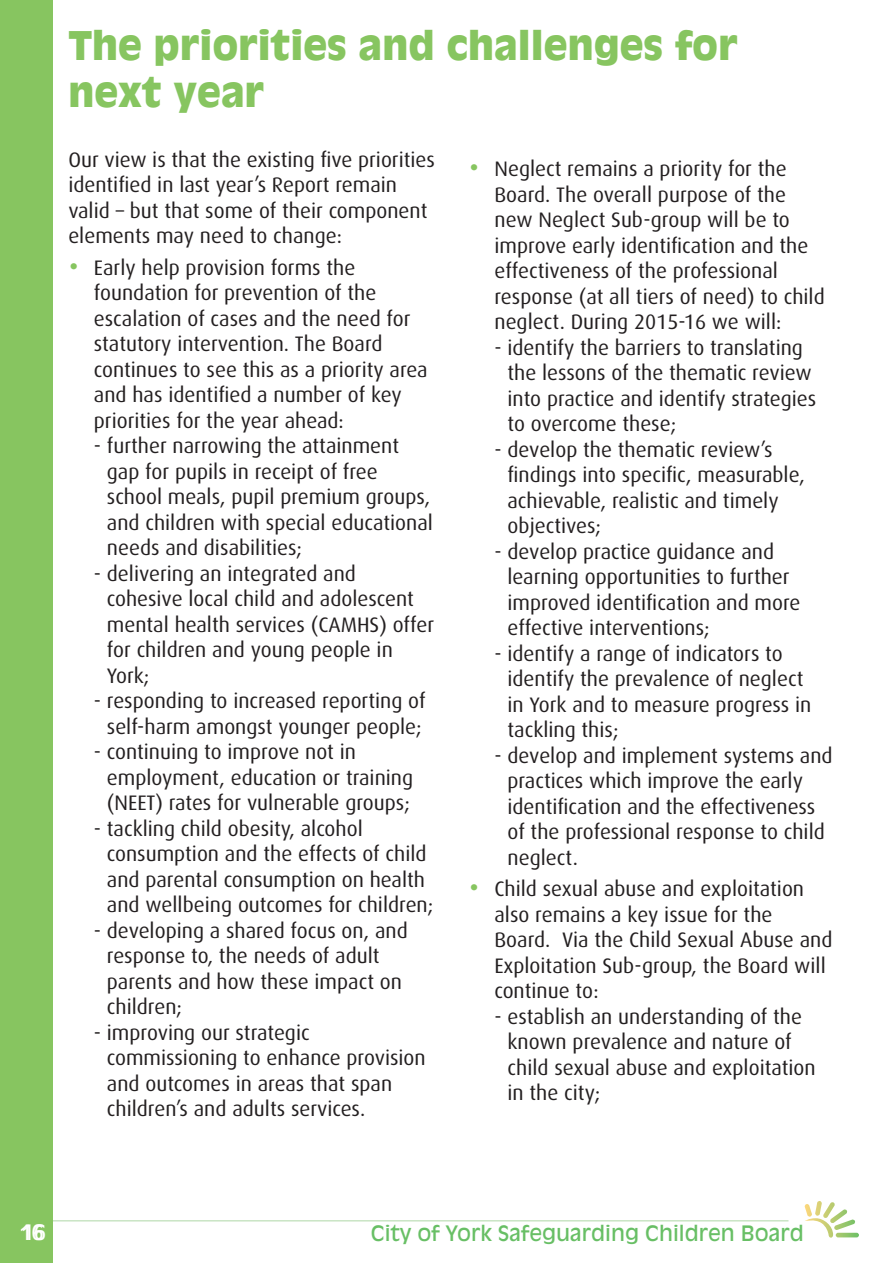
<style>
.page{position:relative;width:893px;height:1263px;background:#fff}
.page>*{position:absolute;margin:0;border:0;box-sizing:border-box;transform-origin:0 0}
.t1{font:900 39px/46.8px "Antique Olive Std";color:#87c560}
.t2{font:21px/25.5px "Dax";color:#231f20}
.t3{font:21px "Antique Olive Std";color:#68bf65}
.t4{font:21px "Antique Olive Std";color:#fff}
.s1{font-size:33px;color:#87c560}
</style>
<div class="page">
<hr style="left:34px;top:1220px;width:754px;height:1px;background:#c9e4c4">
<svg style="left:804px;top:1201px;width:55px;height:36px"></svg>
<div style="left:0;top:0;width:52px;height:1263px;background:#87c560"></div>
<h1 class="t1" style="left:68px;top:23px;width:671px">The priorities and challenges for next year</h1>
<p class="t2" style="left:68px;top:147px;width:368px">Our view is that the existing five priorities identified in last year’s Report remain valid – but that some of their component elements may need to change:</p>
<p class="t2" style="left:94px;top:255px;width:335px;text-indent:-26px"><span class="s1">•</span> Early help provision forms the foundation for prevention of the escalation of cases and the need for statutory intervention. The Board continues to see this as a priority area and has identified a number of key priorities for the year ahead:</p>
<p class="t2" style="left:107px;top:433px;width:328px;text-indent:-13px">- further narrowing the attainment gap for pupils in receipt of free school meals, pupil premium groups, and children with special educational needs and disabilities;</p>
<p class="t2" style="left:107px;top:561px;width:329px;text-indent:-13px">- delivering an integrated and cohesive local child and adolescent mental health services (CAMHS) offer for children and young people in<br>York;</p>
<p class="t2" style="left:94px;top:688px;width:333px;text-align:center">- responding to increased reporting of self-harm amongst younger people;</p>
<p class="t2" style="left:107px;top:739px;width:308px;text-indent:-13px">- continuing to improve not in employment, education or training (NEET) rates for vulnerable groups;</p>
<p class="t2" style="left:107px;top:816px;width:328px;text-indent:-13px">- tackling child obesity, alcohol consumption and the effects of child and parental consumption on health and wellbeing outcomes for children;</p>
<p class="t2" style="left:107px;top:918px;width:302px;text-indent:-13px">- developing a shared focus on, and response to, the needs of adult parents and how these impact on children;</p>
<p class="t2" style="left:107px;top:1020px;width:320px;text-indent:-13px">- improving our strategic commissioning to enhance provision and outcomes in areas that span children’s and adults services.</p>
<p class="t2" style="left:494px;top:156px;width:332px;text-indent:-26px"><span class="s1">•</span> Neglect remains a priority for the Board. The overall purpose of the new Neglect Sub-group will be to improve early identification and the effectiveness of the professional response (at all tiers of need) to child neglect. During 2015-16 we will:</p>
<p class="t2" style="left:507px;top:335px;width:310px;text-indent:-13px">- identify the barriers to translating the lessons of the thematic review into practice and identify strategies to overcome these;</p>
<p class="t2" style="left:507px;top:437px;width:299px;text-indent:-13px">- develop the thematic review’s findings into specific, measurable, achievable, realistic and timely objectives;</p>
<p class="t2" style="left:507px;top:539px;width:295px;text-indent:-13px">- develop practice guidance and learning opportunities to further improved identification and more effective interventions;</p>
<p class="t2" style="left:507px;top:641px;width:305px;text-indent:-13px">- identify a range of indicators to identify the prevalence of neglect in York and to measure progress in tackling this;</p>
<p class="t2" style="left:507px;top:743px;width:327px;text-indent:-13px">- develop and implement systems and practices which improve the early identification and the effectiveness of the professional response to child neglect.</p>
<p class="t2" style="left:494px;top:876px;width:339px;text-indent:-26px"><span class="s1">•</span> Child sexual abuse and exploitation also remains a key issue for the<br>Board. Via the Child Sexual Abuse and<br>Exploitation Sub-group, the Board will continue to:</p>
<p class="t2" style="left:507px;top:1004px;width:310px;text-indent:-13px">- establish an understanding of the known prevalence and nature of child sexual abuse and exploitation in the city;</p>
<p class="t4" style="left:22px;top:1219px;width:25px">16</p>
<p class="t3" style="left:371px;top:1221px;width:434px">City of York Safeguarding Children Board</p>
</div>
